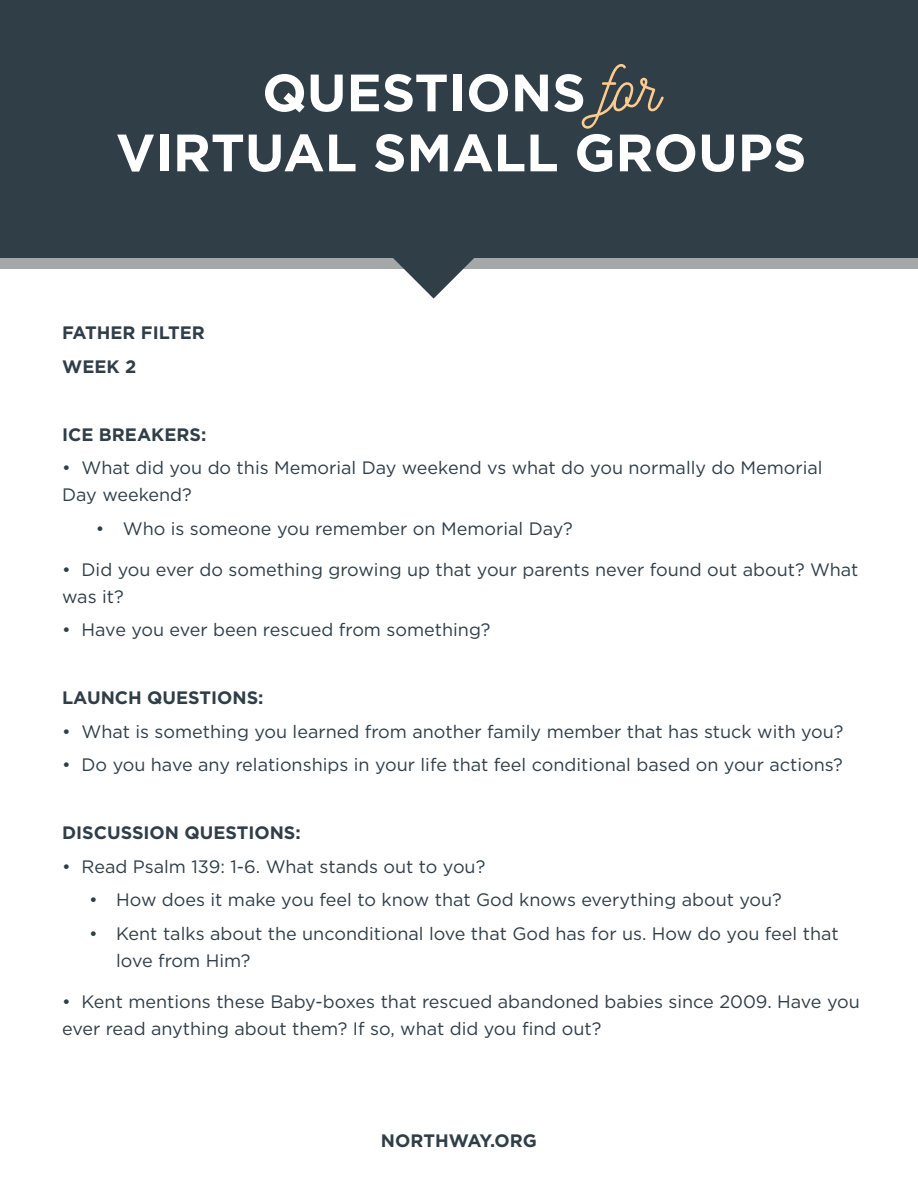
<style>
.page{position:relative;width:918px;height:1188px;background:#fff}
.page>*{position:absolute;margin:0;border:0;box-sizing:border-box;transform-origin:0 0}
.t1{font:700 52.5px/60px "Gotham";color:#fff;text-align:center}
.t2{font:18px/27px "Gotham";color:#303e48}
.t3{font:700 18px/33.8px "Gotham";color:#303e48}
.s1{font-family:"Nickainley";font-weight:400;font-size:61.5px;color:#fdcb8d}
</style>
<div class="page">
<div style="left:0;top:257px;width:918px;height:12px;background:#a5a8a8"></div>
<svg style="left:393px;top:258px;width:81px;height:41px"></svg>
<div style="left:0;top:0;width:918px;height:258px;background:#303e48"></div>
<h1 class="t1" style="left:116px;top:63px;width:692px">QUESTIONS <span class="s1">for<br></span>VIRTUAL SMALL GROUPS</h1>
<p class="t3" style="left:62px;top:316px;width:144px">FATHER FILTER<br>WEEK 2</p>
<p class="t3" style="left:62px;top:417px;width:146px">ICE BREAKERS:</p>
<p class="t2" style="left:62px;top:455px;width:762px">• What did you do this Memorial Day weekend vs what do you normally do Memorial<br>Day weekend?</p>
<p class="t2" style="left:96px;top:516px;width:479px">• Who is someone you remember on Memorial Day?</p>
<p class="t2" style="left:62px;top:557px;width:798px">• Did you ever do something growing up that your parents never found out about? What was it?</p>
<p class="t2" style="left:62px;top:617px;width:430px">• Have you ever been rescued from something?</p>
<p class="t3" style="left:62px;top:681px;width:203px">LAUNCH QUESTIONS:</p>
<p class="t2" style="left:62px;top:719px;width:783px">• What is something you learned from another family member that has stuck with you?</p>
<p class="t2" style="left:62px;top:752px;width:782px">• Do you have any relationships in your life that feel conditional based on your actions?</p>
<p class="t3" style="left:62px;top:816px;width:240px">DISCUSSION QUESTIONS:</p>
<p class="t2" style="left:62px;top:854px;width:425px">• Read Psalm 139: 1-6. What stands out to you?</p>
<p class="t2" style="left:89px;top:887px;width:694px">• How does it make you feel to know that God knows everything about you?</p>
<p class="t2" style="left:116px;top:921px;width:724px;text-indent:-27px">• Kent talks about the unconditional love that God has for us. How do you feel that love from Him?</p>
<p class="t2" style="left:62px;top:989px;width:799px">• Kent mentions these Baby-boxes that rescued abandoned babies since 2009. Have you ever read anything about them? If so, what did you find out?</p>
<p class="t3" style="left:381px;top:1124px;width:158px">NORTHWAY.ORG</p>
</div>
